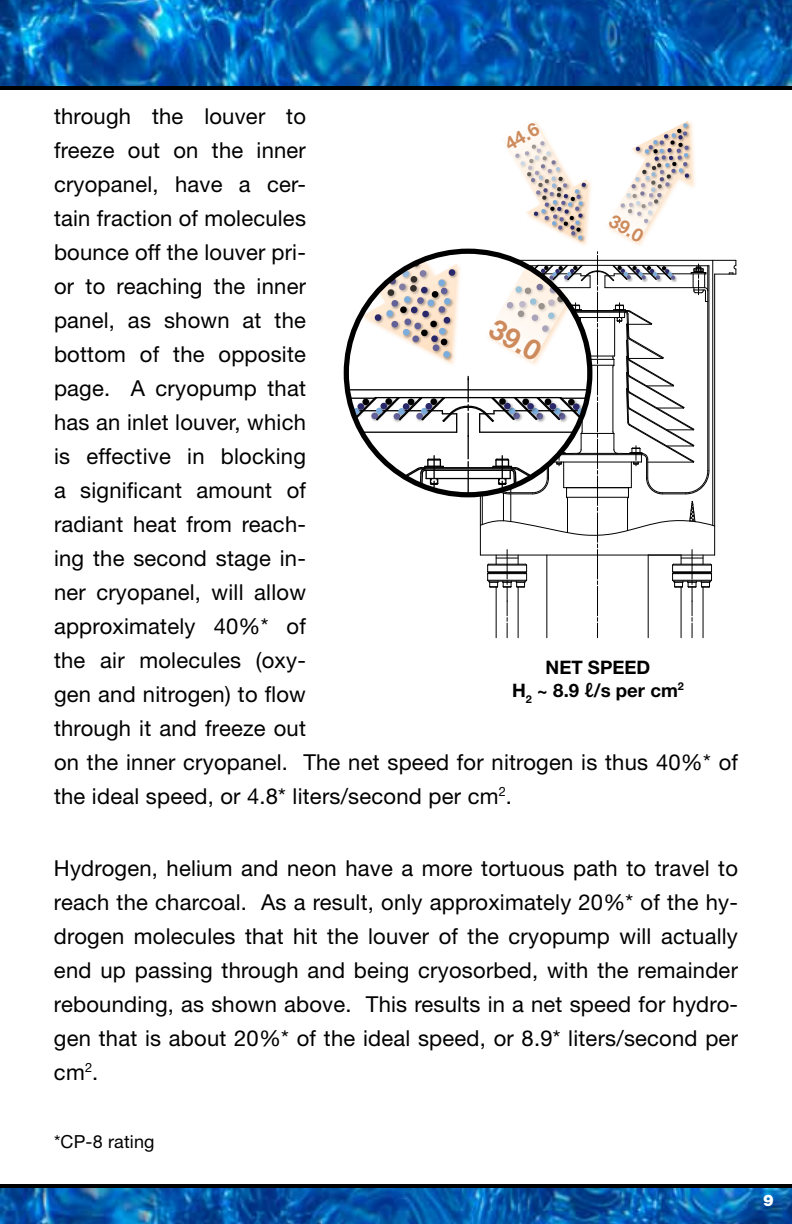
<style>
.page{position:relative;width:792px;height:1224px;background:#fff}
.page>*{position:absolute;margin:0;border:0;box-sizing:border-box;transform-origin:0 0}
.t1{font:700 28.2px "Helvetica Neue LT Std";color:#cd8b5d}
.t2{font:22px/34px "Helvetica Neue LT Std";letter-spacing:.01em;color:#000}
.t3{font:700 18.6px/22.4px "Helvetica Neue LT Std";color:#000;text-align:center}
.t4{font:700 18.6px "Helvetica Neue LT Std";color:#cd8b5d}
.t5{font:18px "Helvetica Neue LT Std";letter-spacing:.01em;color:#000}
.t6{font:900 16px "Helvetica Neue LT Std";color:#fff}
</style>
<div class="page">
<img style="left:0;top:1188px;width:792px;height:36px">
<img style="left:1px;top:0;width:791px;height:86px">
<img style="left:0;top:0;width:1px;height:90px">
<hr style="left:0;top:86px;width:792px;height:4px;background:#000">
<hr style="left:0;top:1184px;width:792px;height:4px;background:#000">
<svg style="left:504px;top:121px;width:86px;height:123px"></svg>
<img style="left:634px;top:143px;width:61px;height:103px">
<svg style="left:608px;top:121px;width:85px;height:122px"></svg>
<svg style="left:349px;top:252px;width:388px;height:386px"></svg>
<div style="left:344px;top:249px;width:248px;height:248px;border:5px solid #000;border-radius:50%"></div>
<p class="t2" style="left:54px;top:99px;width:686px">through the louver to<br>freeze out on the inner<br>cryopanel, have a cer-<br>tain fraction of molecules<br>bounce off the louver pri-<br>or to reaching the inner<br>panel, as shown at the<br>bottom of the opposite<br>page. A cryopump that<br>has an inlet louver, which<br>is effective in blocking<br>a significant amount of<br>radiant heat from reach-<br>ing the second stage in-<br>ner cryopanel, will allow<br>approximately 40%* of<br>the air molecules (oxy-<br>gen and nitrogen) to flow<br>through it and freeze out<br>on the inner cryopanel. The net speed for nitrogen is thus 40%* of the ideal speed, or 4.8* liters/second per cm<sup>2</sup>.</p>
<p class="t4" style="left:501px;top:136px;width:38px;rotate:-30deg">44.6</p>
<p class="t4" style="left:616px;top:209px;width:38px;rotate:30deg">39.0</p>
<p class="t1" style="left:500px;top:311px;width:56px;rotate:30deg">39.0</p>
<p class="t3" style="left:512px;top:656px;width:173px">NET SPEED<br>H<sub>2</sub> ~ 8.9 ℓ/s per cm<sup>2</sup></p>
<p class="t2" style="left:54px;top:851px;width:686px;text-align:justify">Hydrogen, helium and neon have a more tortuous path to travel to reach the charcoal. As a result, only approximately 20%* of the hy&shy;drogen molecules that hit the louver of the cryopump will actually end up passing through and being cryosorbed, with the remainder rebounding, as shown above. This results in a net speed for hydro&shy;gen that is about 20%* of the ideal speed, or 8.9* liters/second per cm<sup>2</sup>.</p>
<p class="t5" style="left:54px;top:1131px;width:102px">*CP-8 rating</p>
<p class="t6" style="left:763px;top:1191px;width:12px">9</p>
</div>
